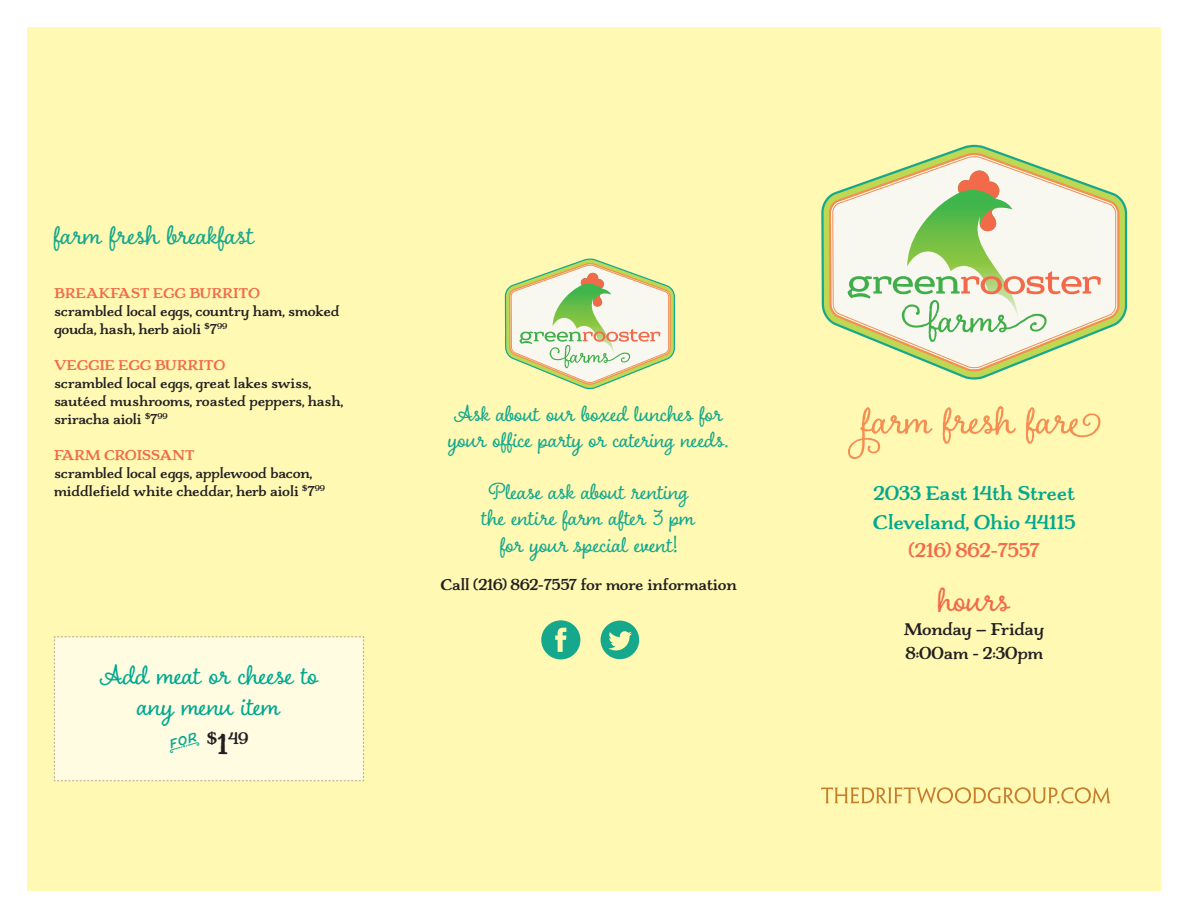
<style>
.page{position:relative;width:1188px;height:918px;background:#fff}
.page>*{position:absolute;margin:0;border:0;box-sizing:border-box;transform-origin:0 0}
.t1{font:37.35px "Charcuterie Cursive";color:#f26a4a}
.t2{font:30px/31.5px "Charcuterie Cursive";letter-spacing:-.005em;color:#00a98f;text-align:center}
.t3{font:30px "Charcuterie Cursive";color:#15a88d}
.t4{font:24.9px/26.2px "Charcuterie Cursive";color:#15a88d}
.t5{font:700 20.85px/28.3px "Charcuterie Serif";color:#00a98f}
.t6{font:700 20.85px "Charcuterie Serif";color:#f26a4a}
.t7{font:700 18px/23.9px "Charcuterie Serif";color:#231f20}
.t8{font:700 17.55px "Charcuterie Serif";color:#231f20}
.t9{font:700 16.5px "Charcuterie Serif";color:#231f20}
.t10{font:700 15px/18px "Charcuterie Serif";color:#231f20}
.t11{font:700 15px "Charcuterie Serif";color:#f26a4a}
.s1{font-family:"Charcuterie Catchwords";font-weight:400;font-size:30px;color:#00a98f}
.s2{font-size:30px}
</style>
<div class="page">
<div style="left:787px;top:27px;width:374px;height:864px;background:#fff9b4"></div>
<div style="left:392px;top:27px;width:396px;height:864px;background:#fff9b4"></div>
<div style="left:27px;top:27px;width:365px;height:864px;background:#fff9b4"></div>
<svg style="left:541px;top:620px;width:39px;height:39px"></svg>
<svg style="left:601px;top:621px;width:38px;height:38px"></svg>
<svg style="left:505px;top:259px;width:169px;height:130px"></svg>
<svg style="left:821px;top:196px;width:307px;height:608px"></svg>
<svg style="left:828px;top:193px;width:293px;height:181px"></svg>
<svg style="left:832px;top:144px;width:284px;height:456px"></svg>
<svg style="left:848px;top:171px;width:253px;height:171px;background:#dce3c4"></svg>
<div style="left:54px;top:636px;width:310px;height:145px;background:#fffce2"></div>
<h2 class="t3" style="left:54px;top:216px;width:202px">farm fresh breakfast</h2>
<p class="t11" style="left:54px;top:284px;width:208px">BREAKFAST EGG BURRITO</p>
<p class="t10" style="left:54px;top:302px;width:287px">scrambled local eggs, country ham, smoked gouda, hash, herb aioli <sup>$</sup>7<sup>99</sup></p>
<p class="t11" style="left:54px;top:356px;width:173px">VEGGIE EGG BURRITO</p>
<p class="t10" style="left:54px;top:374px;width:291px">scrambled local eggs, great lakes swiss, sautéed mushrooms, roasted peppers, hash, sriracha aioli <sup>$</sup>7<sup>99</sup></p>
<p class="t11" style="left:54px;top:446px;width:142px">FARM CROISSANT</p>
<p class="t10" style="left:54px;top:464px;width:272px">scrambled local eggs, applewood bacon, middlefield white cheddar, herb aioli <sup>$</sup>7<sup>99</sup></p>
<h2 class="t2" style="left:100px;top:658px;width:220px">Add meat or cheese to any menu item</h2>
<p class="t8" style="left:169px;top:727px;width:81px"><span class="s1">%</span> $<span class="s2">1</span>49</p>
<h3 class="t4" style="left:448px;top:399px;width:282px">Ask about our boxed lunches for your office party or catering needs.</h3>
<h3 class="t4" style="left:482px;top:478px;width:215px;text-align:center">Please ask about renting the entire farm after 3 pm for your special event!</h3>
<p class="t9" style="left:440px;top:574px;width:298px">Call (216) 862-7557 for more information</p>
<h3 class="t5" style="left:873px;top:479px;width:204px">2033 East 14th Street<br>Cleveland, Ohio 44115</h3>
<h3 class="t6" style="left:909px;top:538px;width:132px">(216) 862-7557</h3>
<h1 class="t1" style="left:938px;top:576px;width:73px">hours</h1>
<p class="t7" style="left:904px;top:617px;width:142px">Monday — Friday<br>8:00am - 2:30pm</p>
</div>
